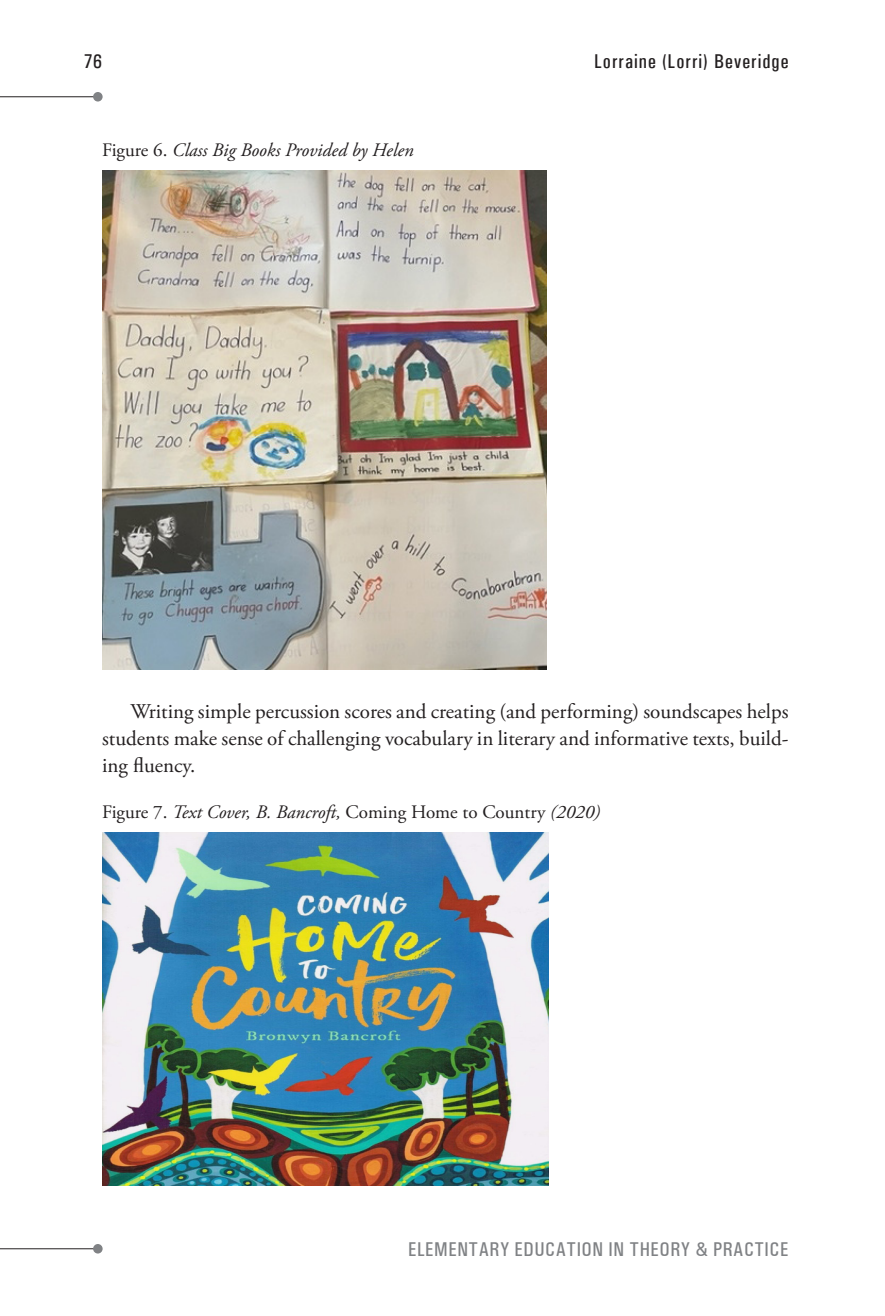
<style>
.page{position:relative;width:885px;height:1316px;background:#fff}
.page>*{position:absolute;margin:0;border:0;box-sizing:border-box;transform-origin:0 0}
.t1{font:21px/27px "Adobe Garamond Pro";color:#231f20;text-align:justify}
.t2{font:500 condensed 20px "Univers";letter-spacing:.025em;color:#808285}
.t3{font:500 condensed 20px "Univers";letter-spacing:.05em;color:#231f20}
.t4{font:19px "Adobe Garamond Pro";color:#231f20}
.t5{font:italic 19px "Adobe Garamond Pro";color:#231f20}
.s1{font-style:normal}
.s2{font-style:italic}
</style>
<div class="page">
<hr style="left:0;top:1248px;width:98px;height:1px;background:#231f20">
<hr style="left:0;top:96px;width:98px;height:1px;background:#231f20">
<div style="left:93px;top:1243px;width:10px;height:10px;background:#808285;border-radius:50%"></div>
<div style="left:93px;top:92px;width:10px;height:9px;background:#808285;border-radius:50%"></div>
<img style="left:102px;top:171px;width:444px;height:498px">
<img style="left:102px;top:832px;width:446px;height:353px">
<p class="t3" style="left:84px;top:49px;width:20px">76</p>
<p class="t5" style="left:102px;top:138px;width:313px"><span class="s1">Figure 6.</span> Class Big Books Provided by Helen</p>
<p class="t3" style="left:594px;top:49px;width:196px">Lorraine (Lorri) Beveridge</p>
<p class="t1" style="left:102px;top:698px;width:687px;text-indent:28px">Writing simple percussion scores and creating (and performing) soundscapes helps students make sense of challenging vocabulary in literary and informative texts, build&shy;ing fluency.</p>
<p class="t4" style="left:102px;top:800px;width:499px">Figure 7. <span class="s2">Text Cover, B. Bancroft,</span> Coming Home to Country <span class="s2">(2020)</span></p>
<p class="t2" style="left:408px;top:1237px;width:382px">ELEMENTARY EDUCATION IN THEORY &amp; PRACTICE</p>
</div>
